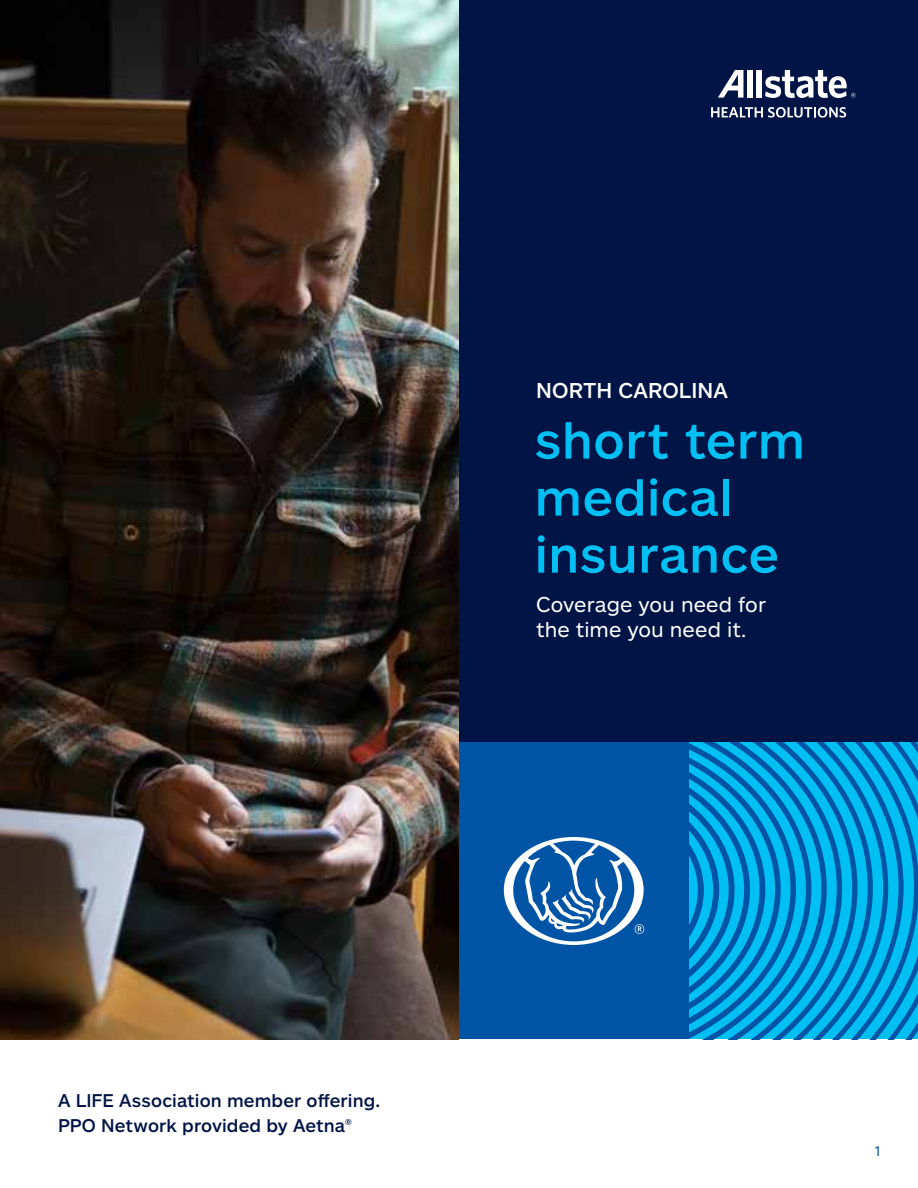
<style>
.page{position:relative;width:918px;height:1188px;background:#fff}
.page>*{position:absolute;margin:0;border:0;box-sizing:border-box;transform-origin:0 0}
.t1{font:500 51px/57px "Allstate Sans";letter-spacing:.01em;color:#00c0f3}
.t2{font:21px/25.2px "Allstate Sans";letter-spacing:.005em;color:#fff}
.t3{font:500 21px "Allstate Sans";letter-spacing:.005em;color:#fff}
.t4{font:500 18px/25.5px "Allstate Sans";letter-spacing:.005em;color:#001446}
.t5{font:13.5px "Allstate Sans";color:#0054a6}
</style>
<div class="page">
<img style="left:0;top:0;width:459px;height:1040px">
<div style="left:459px;top:0;width:459px;height:742px;background:#001446"></div>
<div style="left:459px;top:742px;width:230px;height:298px;background:#0054a6"></div>
<svg style="left:711px;top:70px;width:145px;height:48px"></svg>
<svg style="left:504px;top:837px;width:140px;height:108px"></svg>
<svg style="left:904px;top:742px;width:14px;height:298px;background:#009bd9"></svg>
<svg style="left:888px;top:742px;width:16px;height:298px;background:#009cd9"></svg>
<svg style="left:873px;top:742px;width:15px;height:298px;background:#009ad8"></svg>
<svg style="left:858px;top:742px;width:15px;height:298px;background:#009ad8"></svg>
<svg style="left:842px;top:742px;width:16px;height:298px;background:#009ad8"></svg>
<svg style="left:827px;top:742px;width:15px;height:298px;background:#0099d7"></svg>
<svg style="left:689px;top:742px;width:138px;height:298px;background:#0095d4"></svg>
<p class="t3" style="left:536px;top:377px;width:193px">NORTH CAROLINA</p>
<h1 class="t1" style="left:535px;top:410px;width:272px">short term medical insurance</h1>
<p class="t2" style="left:536px;top:591px;width:231px">Coverage you need for the time you need it.</p>
<p class="t4" style="left:58px;top:1087px;width:324px">A LIFE Association member offering.<br>PPO Network provided by Aetna®</p>
<p class="t5" style="left:875px;top:1142px;width:7px">1</p>
</div>
